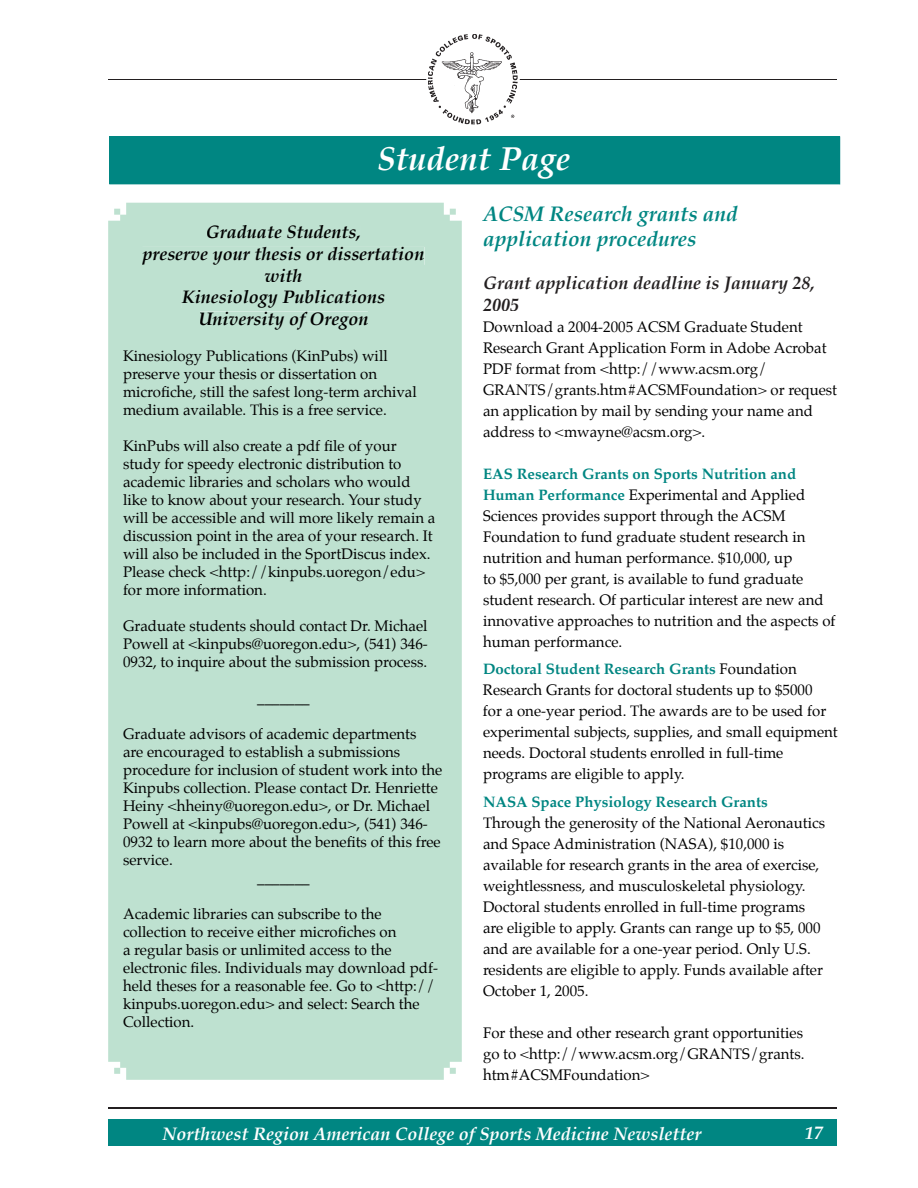
<style>
.page{position:relative;width:918px;height:1188px;background:#fff}
.page>*{position:absolute;margin:0;border:0;box-sizing:border-box;transform-origin:0 0}
.t1{font:italic 700 33px "Palatino";color:#fff}
.t2{font:italic 700 21px/25.2px "Palatino";color:#008682}
.t3{font:italic 700 18px/21.6px "Palatino";color:#000;text-align:center}
.t4{font:italic 700 18px "Palatino";color:#fff}
.t5{font:italic 700 18px/21.6px "Palatino";color:#231f20}
.t6{font:15px/21px "Palatino";color:#000}
.t7{font:700 15px "Palatino";color:#008682}
.s1{font-weight:700;color:#008682}
</style>
<div class="page">
<hr style="left:108px;top:1107px;width:729px;height:1px;background:#231f20">
<div style="left:108px;top:1119px;width:729px;height:27px;background:#008682"></div>
<hr style="left:108px;top:79px;width:729px;height:1px;background:#231f20">
<div style="left:426px;top:36px;width:94px;height:94px;background:#fff;border-radius:50%"></div>
<img style="left:428px;top:35px;width:89px;height:89px">
<div style="left:108px;top:203px;width:354px;height:877px;background:#bee1d0"></div>
<div style="left:110px;top:136px;width:730px;height:48px;background:#008682"></div>
<div style="left:207px;top:225px;width:153px;height:16px;background:#bee1d0"></div>
<div style="left:143px;top:247px;width:281px;height:18px;background:#bee1d0"></div>
<div style="left:265px;top:269px;width:38px;height:13px;background:#bee1d0"></div>
<div style="left:182px;top:290px;width:202px;height:18px;background:#bee1d0"></div>
<div style="left:200px;top:312px;width:168px;height:18px;background:#bee1d0"></div>
<h1 class="t1" style="left:377px;top:138px;width:195px">Student Page</h1>
<p class="t3" style="left:143px;top:223px;width:283px">Graduate Students,<br>preserve your thesis or dissertation with<br>Kinesiology Publications<br>University of Oregon</p>
<p class="t6" style="left:123px;top:348px;width:295px;line-height:18px">Kinesiology Publications (KinPubs) will preserve your thesis or dissertation on microfiche, still the safest long-term archival medium available. This is a free service.</p>
<p class="t6" style="left:123px;top:438px;width:314px;line-height:18px">KinPubs will also create a pdf file of your study for speedy electronic distribution to academic libraries and scholars who would like to know about your research. Your study will be accessible and will more likely remain a discussion point in the area of your research. It will also be included in the SportDiscus index.<br>Please check &lt;http://kinpubs.uoregon/edu&gt; for more information.</p>
<p class="t6" style="left:123px;top:618px;width:306px;line-height:18px;text-align:justify">Graduate students should contact Dr. Michael Powell at &lt;kinpubs@uoregon.edu&gt;, (541) 346- 0932, to inquire about the submission process.</p>
<p class="t6" style="left:257px;top:688px;width:54px">_______</p>
<p class="t6" style="left:123px;top:724px;width:295px">Graduate advisors of academic departments</p>
<p class="t6" style="left:123px;top:742px;width:279px">are encouraged to establish a submissions</p>
<p class="t6" style="left:123px;top:760px;width:321px">procedure for inclusion of student work into the</p>
<p class="t6" style="left:123px;top:778px;width:316px">Kinpubs collection. Please contact Dr. Henriette</p>
<p class="t6" style="left:123px;top:796px;width:309px">Heiny &lt;hheiny@uoregon.edu&gt;, or Dr. Michael</p>
<p class="t6" style="left:123px;top:814px;width:306px">Powell at &lt;kinpubs@uoregon.edu&gt;, (541) 346-</p>
<p class="t6" style="left:123px;top:832px;width:319px">0932 to learn more about the benefits of this free</p>
<p class="t6" style="left:123px;top:850px;width:51px">service.</p>
<p class="t6" style="left:257px;top:868px;width:54px">_______</p>
<p class="t6" style="left:123px;top:906px;width:317px;line-height:18px">Academic libraries can subscribe to the collection to receive either microfiches on<br>a regular basis or unlimited access to the electronic files. Individuals may download pdf&shy;held theses for a reasonable fee. Go to &lt;http:// kinpubs.uoregon.edu&gt; and select: Search the Collection.</p>
<h2 class="t2" style="left:483px;top:204px;width:256px">ACSM Research grants and application procedures</h2>
<p class="t5" style="left:483px;top:274px;width:334px">Grant application deadline is January 28,<br>2005</p>
<p class="t6" style="left:483px;top:317px;width:356px">Download a 2004-2005 ACSM Graduate Student Research Grant Application Form in Adobe Acrobat PDF format from &lt;http://www.acsm.org/ GRANTS/grants.htm#ACSMFoundation&gt; or request an application by mail by sending your name and address to &lt;mwayne@acsm.org&gt;.</p>
<p class="t6" style="left:483px;top:464px;width:354px"><span class="s1">EAS Research Grants on Sports Nutrition and Human Performance</span> Experimental and Applied Sciences provides support through the ACSM Foundation to fund graduate student research in nutrition and human performance. $10,000, up<br>to $5,000 per grant, is available to fund graduate student research. Of particular interest are new and innovative approaches to nutrition and the aspects of human performance.</p>
<p class="t6" style="left:483px;top:660px;width:356px"><span class="s1">Doctoral Student Research Grants</span> Foundation Research Grants for doctoral students up to $5000<br>for a one-year period. The awards are to be used for experimental subjects, supplies, and small equipment needs. Doctoral students enrolled in full-time programs are eligible to apply.</p>
<p class="t7" style="left:483px;top:793px;width:286px">NASA Space Physiology Research Grants</p>
<p class="t6" style="left:483px;top:814px;width:344px">Through the generosity of the National Aeronautics and Space Administration (NASA), $10,000 is available for research grants in the area of exercise, weightlessness, and musculoskeletal physiology.<br>Doctoral students enrolled in full-time programs are eligible to apply. Grants can range up to $5, 000 and are available for a one-year period. Only U.S. residents are eligible to apply. Funds available after October 1, 2005.</p>
<p class="t6" style="left:483px;top:1024px;width:323px;text-align:justify">For these and other research grant opportunities go to &lt;http://www.acsm.org/GRANTS/grants. htm#ACSMFoundation&gt;</p>
<p class="t4" style="left:163px;top:1123px;width:540px">Northwest Region American College of Sports Medicine Newsletter</p>
<p class="t4" style="left:805px;top:1122px;width:19px">17</p>
</div>
